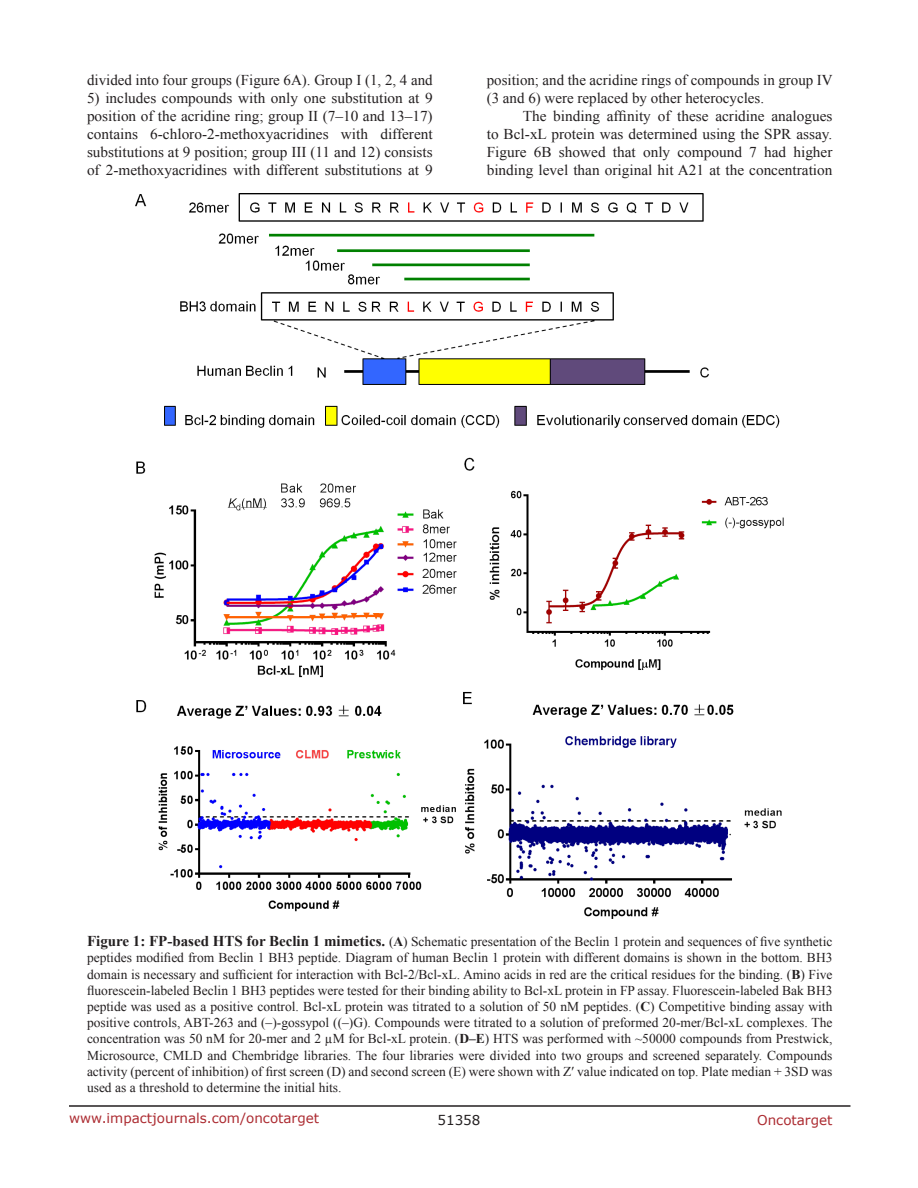
<style>
.page{position:relative;width:918px;height:1188px;background:#fff}
.page>*{position:absolute;margin:0;border:0;box-sizing:border-box;transform-origin:0 0}
.BodyText{font:15px/18px "Times New Roman";color:#231f20;text-align:justify}
.FigureText{font:13.5px/16.2px "Times New Roman";color:#231f20;text-align:justify}
.t1{font:13.5px "Verdana";color:#ac2b31}
.t2{font:13.5px "Verdana";color:#231f20}
.s1{font-weight:700;font-size:15px}
.s2{font-weight:700}
</style>
<div class="page">
<hr style="left:69px;top:1105px;width:781px;height:2px;background:#231f20">
<img style="left:136px;top:194px;width:648px;height:724px">
<p class="BodyText" style="left:87px;top:71px;width:347px">divided into four groups (Figure 6A). Group I (1, 2, 4 and</p>
<p class="BodyText" style="left:87px;top:89px;width:347px">5) includes compounds with only one substitution at 9 position of the acridine ring; group II (7–10 and 13–17) contains 6-chloro-2-methoxyacridines with different substitutions at 9 position; group III (11 and 12) consists of 2-methoxyacridines with different substitutions at 9</p>
<p class="BodyText" style="left:487px;top:71px;width:347px">position; and the acridine rings of compounds in group IV (3 and 6) were replaced by other heterocycles.</p>
<p class="BodyText" style="left:487px;top:107px;width:347px;text-indent:36px">The binding affinity of these acridine analogues to Bcl-xL protein was determined using the SPR assay.<br>Figure 6B showed that only compound 7 had higher binding level than original hit A21 at the concentration</p>
<p class="FigureText" style="left:87px;top:933px;width:747px"><span class="s1">Figure 1: FP-based HTS for Beclin 1 mimetics.</span> (<span class="s2">A</span>) Schematic presentation of the Beclin 1 protein and sequences of five synthetic peptides modified from Beclin 1 BH3 peptide. Diagram of human Beclin 1 protein with different domains is shown in the bottom. BH3 domain is necessary and sufficient for interaction with Bcl-2/Bcl-xL. Amino acids in red are the critical residues for the binding. (<span class="s2">B</span>) Five fluorescein-labeled Beclin 1 BH3 peptides were tested for their binding ability to Bcl-xL protein in FP assay. Fluorescein-labeled Bak BH3 peptide was used as a positive control. Bcl-xL protein was titrated to a solution of 50 nM peptides. (<span class="s2">C</span>) Competitive binding assay with positive controls, ABT-263 and (–)-gossypol ((–)G). Compounds were titrated to a solution of preformed 20-mer/Bcl-xL complexes. The concentration was 50 nM for 20-mer and 2 µM for Bcl-xL protein. (<span class="s2">D–E</span>) HTS was performed with ~50000 compounds from Prestwick, Microsource, CMLD and Chembridge libraries. The four libraries were divided into two groups and screened separately. Compounds activity (percent of inhibition) of first screen (D) and second screen (E) were shown with Zʹ value indicated on top. Plate median + 3SD was used as a threshold to determine the initial hits.</p>
<p class="t1" style="left:69px;top:1109px;width:252px">www.impactjournals.com/oncotarget</p>
<p class="t2" style="left:438px;top:1111px;width:44px">51358</p>
<p class="t1" style="left:757px;top:1111px;width:77px">Oncotarget</p>
</div>
